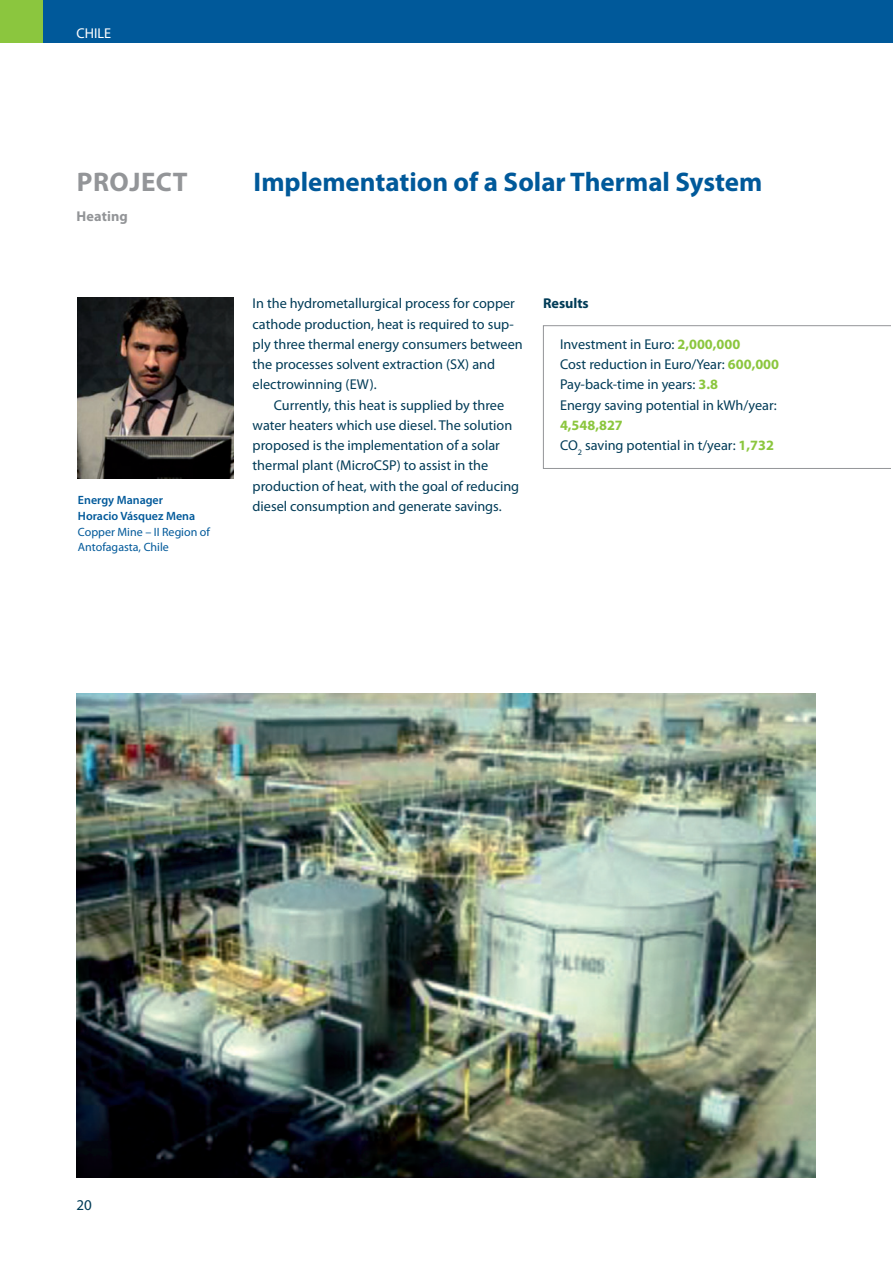
<style>
.page{position:relative;width:893px;height:1263px;background:#fff}
.page>*{position:absolute;margin:0;border:0;box-sizing:border-box;transform-origin:0 0}
.t1{font:700 27px "Myriad Pro";color:#00599a}
.t2{font:700 27px "Myriad Pro";color:#939598}
.t3{font:15px "Myriad Pro";color:#003b57}
.t4{font:14.25px/20.2px "Myriad Pro";color:#003b57}
.t5{font:700 14.25px "Myriad Pro";letter-spacing:.01em;color:#939598}
.t6{font:700 14.25px "Myriad Pro";color:#003b57}
.t7{font:14.25px "Myriad Pro";color:#fff}
.t8{font:12px/15.8px "Myriad Pro";color:#00599a}
.t9{font:600 12px/15.8px "Myriad Pro";color:#00599a}
.s1{font-weight:700;color:#8bc63e}
</style>
<div class="page">
<div style="left:38px;top:0;width:855px;height:43px;background:#00599a"></div>
<div style="left:0;top:0;width:43px;height:43px;background:#8bc63e"></div>
<img style="left:78px;top:298px;width:156px;height:180px">
<img style="left:77px;top:693px;width:739px;height:485px">
<svg style="left:543px;top:325px;width:348px;height:144px"></svg>
<p class="t7" style="left:77px;top:24px;width:36px">CHILE</p>
<h1 class="t2" style="left:77px;top:165px;width:112px">Project</h1>
<h1 class="t1" style="left:254px;top:165px;width:510px">Implementation of a Solar Thermal System</h1>
<p class="t5" style="left:77px;top:207px;width:53px">Heating</p>
<p class="t9" style="left:78px;top:492px;width:119px">Energy Manager<br>Horacio Vásquez Mena</p>
<p class="t8" style="left:78px;top:524px;width:134px">Copper Mine – II Region of<br>Antofagasta, Chile</p>
<p class="t4" style="left:253px;top:293px;width:272px">In the hydrometallurgical process for copper cathode production, heat is required to sup&shy;ply three thermal energy consumers between the processes solvent extraction (SX) and electrowinning (EW).</p>
<p class="t4" style="left:253px;top:394px;width:268px;text-indent:21px">Currently, this heat is supplied by three water heaters which use diesel. The solution proposed is the implementation of a solar thermal plant (MicroCSP) to assist in the production of heat, with the goal of reducing diesel consumption and generate savings.</p>
<p class="t6" style="left:543px;top:294px;width:47px">Results</p>
<p class="t4" style="left:560px;top:334px;width:221px">Investment in Euro: <span class="s1">2,000,000<br></span>Cost reduction in Euro/Year: <span class="s1">600,000<br></span>Pay-back-time in years: <span class="s1">3.8<br></span>Energy saving potential in kWh/year:</p>
<p class="t4" style="left:560px;top:415px;width:215px"><span class="s1">4,548,827<br></span>CO<sub>2</sub> saving potential in t/year: <span class="s1">1,732</span></p>
<p class="t3" style="left:77px;top:1196px;width:17px">20</p>
</div>
